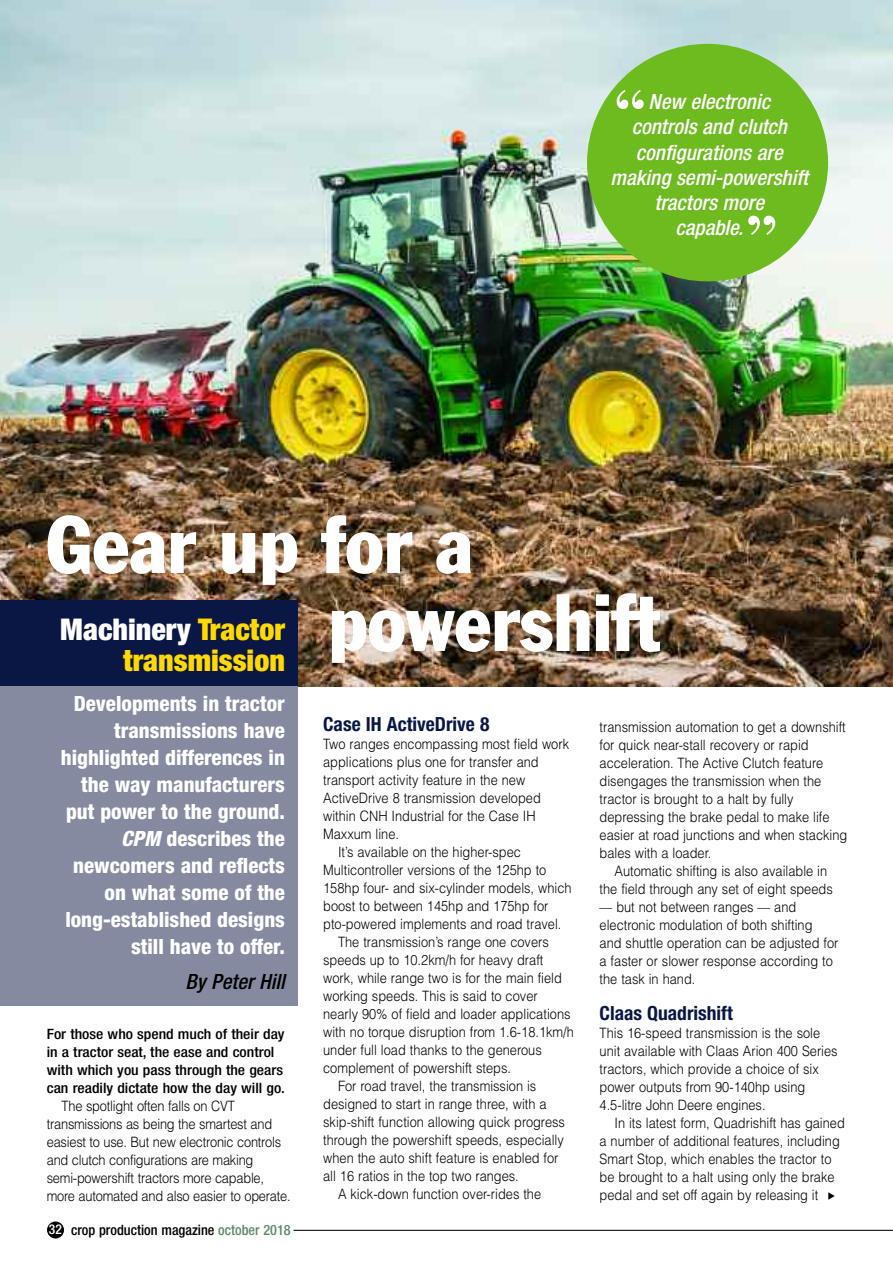
<style>
.page{position:relative;width:893px;height:1263px;background:#fff}
.page>*{position:absolute;margin:0;border:0;box-sizing:border-box;transform-origin:0 0}
.t1{font:condensed 79.5px/78px "Franklin Gothic";color:#fff}
.t2{font:700 58.95px "Bodoni BT";color:#fff}
.t3{font:900 condensed 30px/31.5px "Helvetica Neue";color:#ffd902;text-align:right}
.t4{font:800 condensed 21px/27px "Helvetica Neue";color:#fff;text-align:right}
.t5{font:italic 500 condensed 21px/25.2px "Helvetica Neue";color:#fff;text-align:center}
.t6{font:italic 500 condensed 21px "Helvetica Neue";color:#000}
.t7{font:700 condensed 19.5px "Helvetica Neue";color:#0a1643}
.t8{font:300 14.25px/18px "Helvetica";color:#000;scale:.9 1}
.t9{font:500 condensed 14.25px/18px "Helvetica Neue";color:#000;scale:1.1 1}
.t10{font:500 condensed 14.25px "Helvetica Neue";color:#000}
.s1{color:#fff}
.s2{font-style:italic}
.s3{font-size:13.5px;color:#fff}
.s4{color:#60896c}
</style>
<div class="page">
<img style="left:0;top:0;width:893px;height:686px">
<div style="left:0;top:683px;width:298px;height:323px;background:#858aa1"></div>
<div style="left:0;top:600px;width:298px;height:86px;background:#0a1643"></div>
<div style="left:587px;top:44px;width:241px;height:237px;background:#6ebb20;border-radius:50%"></div>
<div style="left:47px;top:1221px;width:17px;height:17px;background:#000;border-radius:50%"></div>
<hr style="left:294px;top:1230px;width:599px;height:1px;background:#000">
<h2 class="t2" style="left:613px;top:91px;width:35px">“</h2>
<h3 class="t5" style="left:611px;top:91px;width:199px">New electronic<br>controls and clutch configurations are making semi-powershift tractors more<br>capable.</h3>
<h2 class="t2" style="left:745px;top:216px;width:35px">”</h2>
<h1 class="t1" style="left:328px;top:512px;width:334px;text-indent:-281px">Gear up for a powershift</h1>
<h3 class="t3" style="left:60px;top:616px;width:226px"><span class="s1">Machinery</span> Tractor transmission</h3>
<h3 class="t4" style="left:61px;top:691px;width:226px">Developments in tractor transmissions have highlighted differences in the way manufacturers put power to the ground.<br><span class="s2">CPM</span> describes the newcomers and reflects on what some of the long-established designs still have to offer.</h3>
<h3 class="t6" style="left:186px;top:974px;width:101px">By Peter Hill</h3>
<p class="t9" style="left:47px;top:1026px;width:218px">For those who spend much of their day in a tractor seat, the ease and control with which you pass through the gears can readily dictate how the day will go.</p>
<p class="t8" style="left:47px;top:1097px;width:273px;text-indent:15px">The spotlight often falls on CVT transmissions as being the smartest and easiest to use. But new electronic controls and clutch configurations are making semi-powershift tractors more capable, more automated and also easier to operate.</p>
<p class="t10" style="left:49px;top:1225px;width:243px"><span class="s3">32</span> crop production magazine <span class="s4">october 2018</span></p>
<h3 class="t7" style="left:323px;top:717px;width:168px">Case IH ActiveDrive 8</h3>
<p class="t8" style="left:323px;top:735px;width:275px">Two ranges encompassing most field work</p>
<p class="t8" style="left:323px;top:753px;width:241px">applications plus one for transfer and</p>
<p class="t8" style="left:323px;top:771px;width:226px">transport activity feature in the new</p>
<p class="t8" style="left:323px;top:789px;width:243px">ActiveDrive 8 transmission developed</p>
<p class="t8" style="left:323px;top:807px;width:237px">within CNH Industrial for the Case IH</p>
<p class="t8" style="left:323px;top:825px;width:86px">Maxxum line.</p>
<p class="t8" style="left:338px;top:843px;width:205px">It’s available on the higher-spec</p>
<p class="t8" style="left:323px;top:861px;width:250px">Multicontroller versions of the 125hp to</p>
<p class="t8" style="left:323px;top:879px;width:277px">158hp four- and six-cylinder models, which</p>
<p class="t8" style="left:323px;top:897px;width:252px">boost to between 145hp and 175hp for</p>
<p class="t8" style="left:323px;top:915px;width:266px">pto-powered implements and road travel.</p>
<p class="t8" style="left:338px;top:933px;width:236px">The transmission’s range one covers</p>
<p class="t8" style="left:323px;top:951px;width:246px">speeds up to 10.2km/h for heavy draft</p>
<p class="t8" style="left:323px;top:969px;width:267px">work, while range two is for the main field</p>
<p class="t8" style="left:323px;top:987px;width:240px">working speeds. This is said to cover</p>
<p class="t8" style="left:323px;top:1005px;width:276px">nearly 90% of field and loader applications</p>
<p class="t8" style="left:323px;top:1023px;width:280px">with no torque disruption from 1.6-18.1km/h</p>
<p class="t8" style="left:323px;top:1041px;width:244px">under full load thanks to the generous</p>
<p class="t8" style="left:323px;top:1059px;width:210px">complement of powershift steps.</p>
<p class="t8" style="left:338px;top:1077px;width:222px">For road travel, the transmission is</p>
<p class="t8" style="left:323px;top:1095px;width:250px">designed to start in range three, with a</p>
<p class="t8" style="left:323px;top:1113px;width:270px">skip-shift function allowing quick progress</p>
<p class="t8" style="left:323px;top:1131px;width:269px">through the powershift speeds, especially</p>
<p class="t8" style="left:323px;top:1149px;width:263px">when the auto shift feature is enabled for</p>
<p class="t8" style="left:323px;top:1167px;width:219px">all 16 ratios in the top two ranges.</p>
<p class="t8" style="left:338px;top:1185px;width:227px">A kick-down function over-rides the</p>
<p class="t8" style="left:600px;top:718px;width:277px">transmission automation to get a downshift for quick near-stall recovery or rapid acceleration. The Active Clutch feature disengages the transmission when the tractor is brought to a halt by fully depressing the brake pedal to make life easier at road junctions and when stacking bales with a loader.</p>
<p class="t8" style="left:600px;top:862px;width:267px;text-indent:15px">Automatic shifting is also available in the field through any set of eight speeds –– but not between ranges –– and electronic modulation of both shifting<br>and shuttle operation can be adjusted for a faster or slower response according to the task in hand.</p>
<h3 class="t7" style="left:600px;top:1006px;width:135px">Claas Quadrishift</h3>
<p class="t8" style="left:600px;top:1024px;width:266px">This 16-speed transmission is the sole unit available with Claas Arion 400 Series tractors, which provide a choice of six power outputs from 90-140hp using 4.5-litre John Deere engines.</p>
<p class="t8" style="left:600px;top:1114px;width:274px;text-indent:15px">In its latest form, Quadrishift has gained a number of additional features, including Smart Stop, which enables the tractor to be brought to a halt using only the brake pedal and set off again by releasing it</p>
</div>
